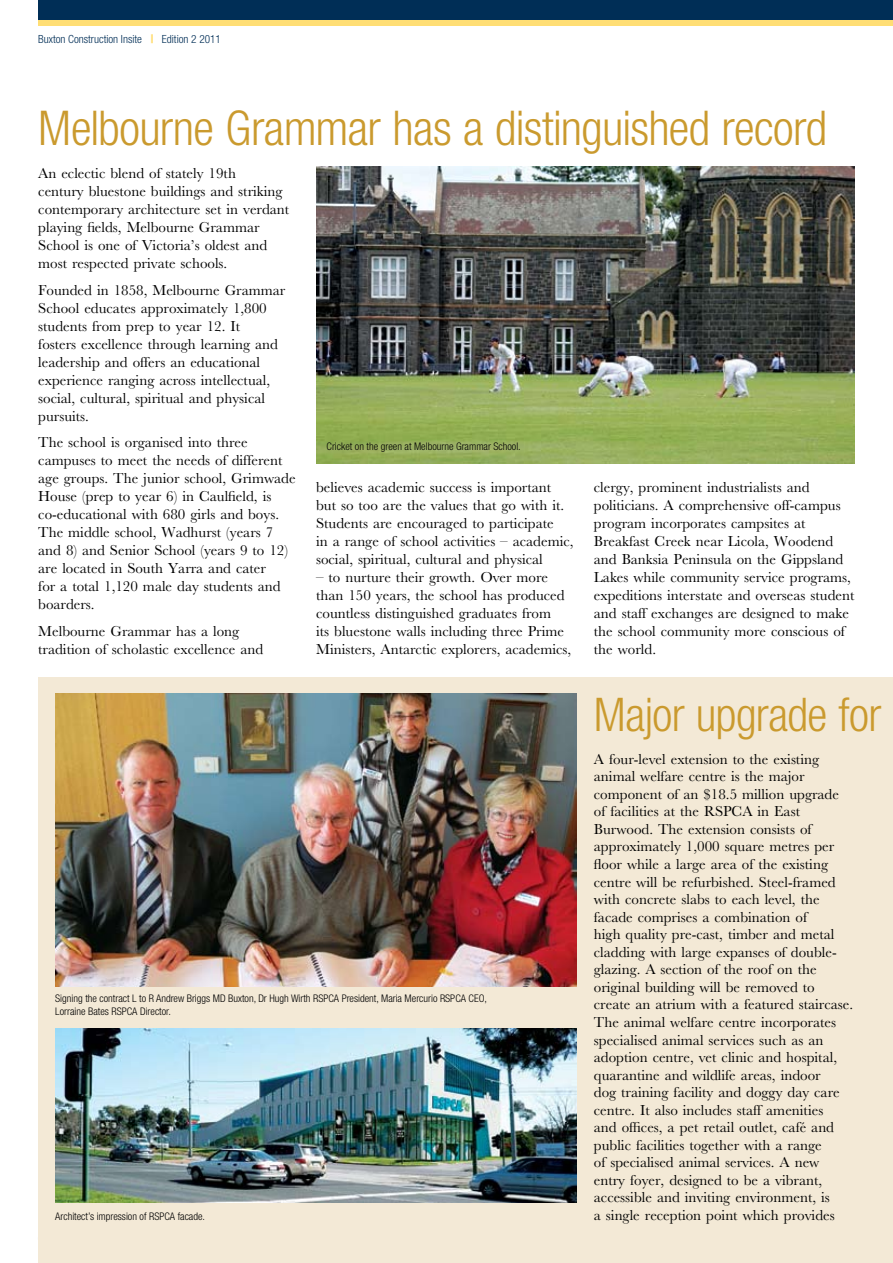
<style>
.page{position:relative;width:893px;height:1263px;background:#fff}
.page>*{position:absolute;margin:0;border:0;box-sizing:border-box;transform-origin:0 0}
.t1{font:300 condensed 48px "Helvetica Neue";letter-spacing:-.015em;color:#ca9a2e}
.t2{font:300 condensed 46.5px "Helvetica Neue";letter-spacing:-.015em;color:#ca9a2e}
.t3{font:15px/18px "M Baskerville";color:#000}
.t4{font:300 condensed 11.25px "Helvetica Neue";color:#002e56}
.t5{font:300 condensed 10.5px/12.6px "Helvetica Neue";color:#000}
.s1{font-weight:900;font-size:12px;color:#ffde75}
</style>
<div class="page">
<div style="left:38px;top:678px;width:855px;height:585px;background:#f3e9d6"></div>
<div style="left:38px;top:6px;width:855px;height:19px;background:linear-gradient(to right,#ffde75,#ffde75)"></div>
<div style="left:38px;top:0;width:855px;height:19px;background:#002e56"></div>
<img style="left:55px;top:1029px;width:522px;height:173px">
<img style="left:55px;top:693px;width:522px;height:294px">
<img style="left:317px;top:167px;width:537px;height:296px">
<p class="t4" style="left:38px;top:33px;width:184px">Buxton Construction Insite <span class="s1">|</span> Edition 2 2011</p>
<h1 class="t1" style="left:38px;top:100px;width:790px">Melbourne Grammar has a distinguished record</h1>
<p class="t3" style="left:38px;top:164px;width:252px">An eclectic blend of stately 19th<br>century bluestone buildings and striking contemporary architecture set in verdant playing fields, Melbourne Grammar School is one of Victoria’s oldest and most respected private schools.</p>
<p class="t3" style="left:38px;top:281px;width:249px">Founded in 1858, Melbourne Grammar School educates approximately 1,800 students from prep to year 12. It<br>fosters excellence through learning and leadership and offers an educational experience ranging across intellectual, social, cultural, spiritual and physical pursuits.</p>
<p class="t3" style="left:38px;top:433px;width:259px">The school is organised into three campuses to meet the needs of different age groups. The junior school, Grimwade House (prep to year 6) in Caulfield, is co-educational with 680 girls and boys.<br>The middle school, Wadhurst (years 7 and 8) and Senior School (years 9 to 12) are located in South Yarra and cater<br>for a total 1,120 male day students and boarders.</p>
<p class="t3" style="left:38px;top:622px;width:226px">Melbourne Grammar has a long tradition of scholastic excellence and</p>
<p class="t5" style="left:327px;top:439px;width:196px">Cricket on the green at Melbourne Grammar School.</p>
<p class="t3" style="left:594px;top:478px;width:262px">clergy, prominent industrialists and politicians. A comprehensive off-campus program incorporates campsites at Breakfast Creek near Licola, Woodend and Banksia Peninsula on the Gippsland Lakes while community service programs, expeditions interstate and overseas student and staff exchanges are designed to make the school community more conscious of the world.</p>
<p class="t3" style="left:316px;top:478px;width:259px">believes academic success is important but so too are the values that go with it.<br>Students are encouraged to participate<br>in a range of school activities – academic, social, spiritual, cultural and physical</p>
<p class="t3" style="left:316px;top:568px;width:257px">– to nurture their growth. Over more than 150 years, the school has produced countless distinguished graduates from<br>its bluestone walls including three Prime Ministers, Antarctic explorers, academics,</p>
<p class="t5" style="left:55px;top:992px;width:433px">Signing the contract L to R Andrew Briggs MD Buxton, Dr Hugh Wirth RSPCA President, Maria Mercurio RSPCA CEO,<br>Lorraine Bates RSPCA Director.</p>
<p class="t5" style="left:55px;top:1210px;width:151px">Architect’s impression of RSPCA facade.</p>
<h2 class="t2" style="left:594px;top:687px;width:289px">Major upgrade for</h2>
<p class="t3" style="left:594px;top:750px;width:261px;line-height:17.5px">A four-level extension to the existing animal welfare centre is the major component of an $18.5 million upgrade of facilities at the RSPCA in East Burwood. The extension consists of approximately 1,000 square metres per floor while a large area of the existing centre will be refurbished. Steel-framed with concrete slabs to each level, the facade comprises a combination of<br>high quality pre-cast, timber and metal cladding with large expanses of double&shy;glazing. A section of the roof on the original building will be removed to create an atrium with a featured staircase.<br>The animal welfare centre incorporates specialised animal services such as an adoption centre, vet clinic and hospital, quarantine and wildlife areas, indoor<br>dog training facility and doggy day care centre. It also includes staff amenities<br>and offices, a pet retail outlet, café and public facilities together with a range<br>of specialised animal services. A new entry foyer, designed to be a vibrant, accessible and inviting environment, is<br>a single reception point which provides</p>
</div>
